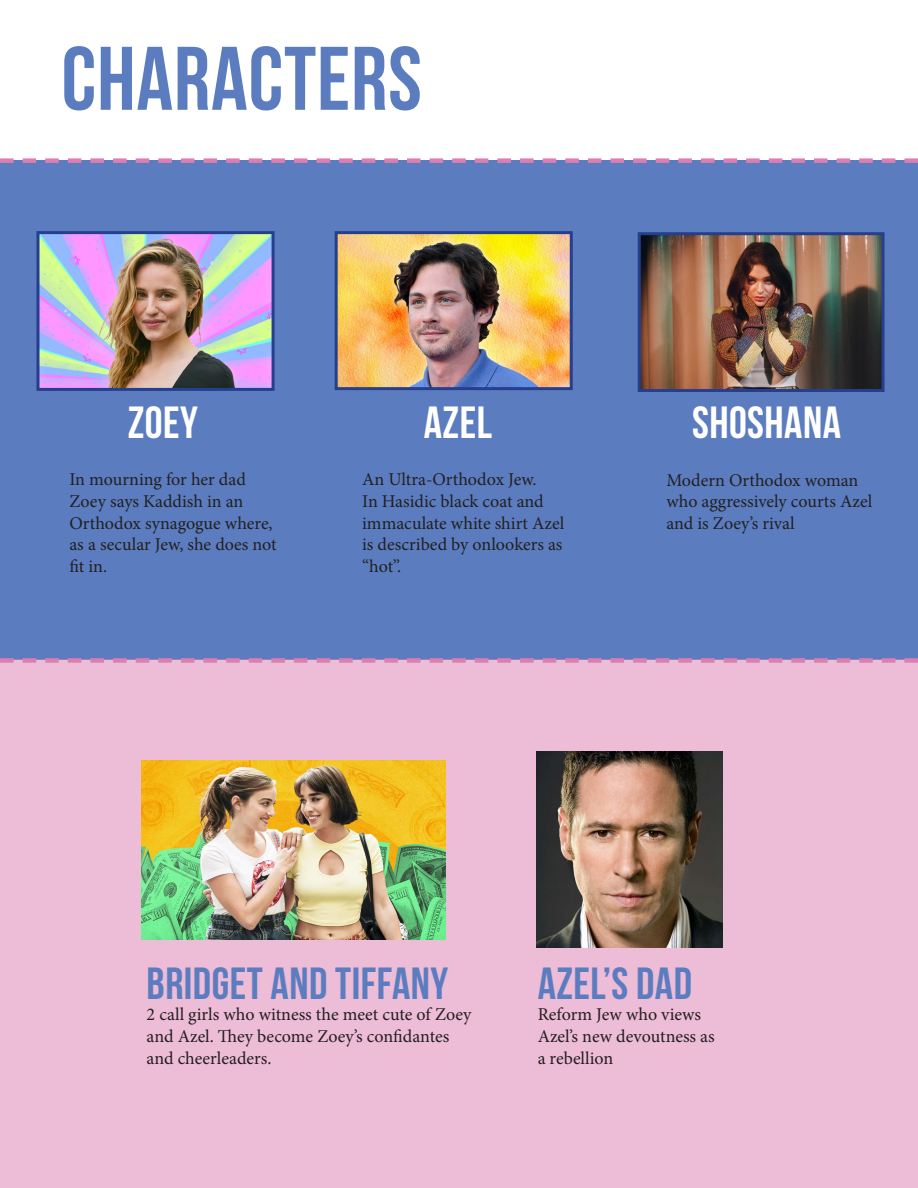
<style>
.page{position:relative;width:918px;height:1188px;background:#fff}
.page>*{position:absolute;margin:0;border:0;box-sizing:border-box;transform-origin:0 0}
.t1{font:90px "Bebas Neue";letter-spacing:.01em;color:#5b7dbf}
.t2{font:45px "Bebas Neue";letter-spacing:.01em;color:#5b7dbf}
.t3{font:45px "Bebas Neue";letter-spacing:.01em;color:#fff}
.t4{font:18px/21.6px "Minion Pro";color:#231f20}
</style>
<div class="page">
<div style="left:0;top:161px;width:918px;height:499px;background:#5b7dbf"></div>
<div style="left:0;top:660px;width:918px;height:528px;background:#edbcd7"></div>
<img style="left:40px;top:235px;width:231px;height:152px">
<div style="left:36px;top:231px;width:239px;height:160px;border:3px solid #253f8e"></div>
<img style="left:339px;top:235px;width:230px;height:151px">
<div style="left:335px;top:231px;width:238px;height:159px;border:3px solid #253f8e"></div>
<img style="left:642px;top:236px;width:239px;height:152px">
<div style="left:638px;top:232px;width:247px;height:160px;border:3px solid #253f8e"></div>
<svg style="left:0;top:158px;width:918px;height:5px"></svg>
<svg style="left:0;top:658px;width:918px;height:5px"></svg>
<img style="left:141px;top:761px;width:305px;height:178px">
<img style="left:537px;top:752px;width:186px;height:196px">
<p class="t1" style="left:62px;top:29px;width:362px">CHARACTERS</p>
<p class="t3" style="left:128px;top:398px;width:72px">ZOEY</p>
<p class="t3" style="left:424px;top:398px;width:70px">AZEL</p>
<p class="t3" style="left:692px;top:398px;width:150px">SHOSHANA</p>
<p class="t4" style="left:69px;top:469px;width:209px">In mourning for her dad<br>Zoey says Kaddish in an<br>Orthodox synagogue where, as a secular Jew, she does not fit in.</p>
<p class="t4" style="left:362px;top:469px;width:204px">An Ultra-Orthodox Jew.<br>In Hasidic black coat and immaculate white shirt Azel is described by onlookers as “hot”.</p>
<p class="t4" style="left:666px;top:469px;width:207px">Modern Orthodox woman who aggressively courts Azel and is Zoey’s rival</p>
<p class="t2" style="left:147px;top:959px;width:303px">BRIDGET AND TIFFANY</p>
<p class="t4" style="left:147px;top:1004px;width:326px">2 call girls who witness the meet cute of Zoey and Azel. They become Zoey’s confidantes and cheerleaders.</p>
<p class="t2" style="left:538px;top:959px;width:156px">AZEL’S DAD</p>
<p class="t4" style="left:538px;top:1004px;width:179px">Reform Jew who views<br>Azel’s new devoutness as a rebellion</p>
</div>
